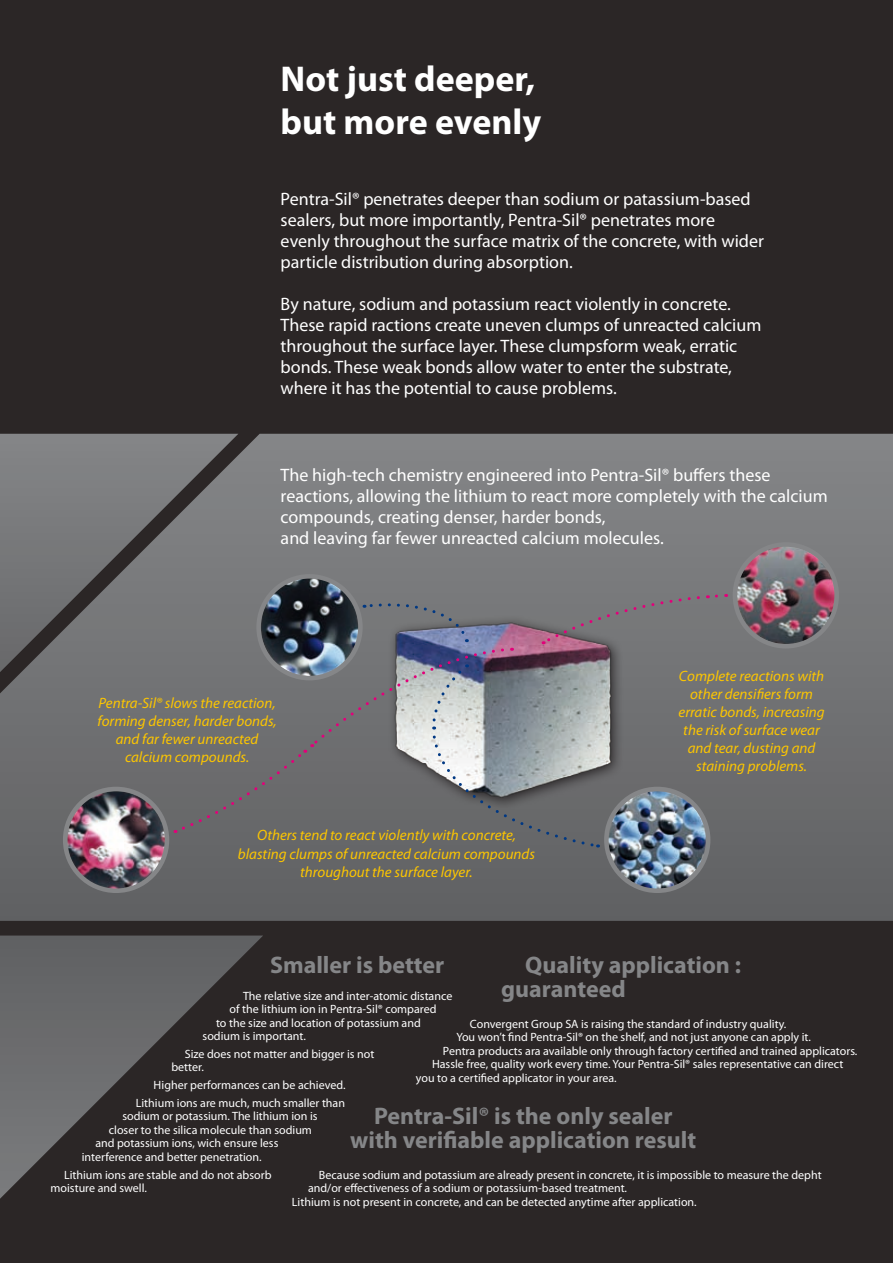
<style>
.page{position:relative;width:893px;height:1263px;background:#2b2626}
.page>*{position:absolute;margin:0;border:0;box-sizing:border-box;transform-origin:0 0}
.t1{font:700 36px/43.2px "Myriad Pro";color:#fff}
.t2{font:700 24px/24px "Myriad Pro";color:#858688}
.t3{font:18px/21px "Myriad Pro";color:#fff}
.t4{font:italic 15px/18px "Myriad Pro";color:#fdc600;text-align:center}
.t5{font:12px/13.5px "Myriad Pro";color:#fff}
</style>
<div class="page">
<svg style="left:0;top:434px;width:893px;height:487px;background:#727375"></svg>
<svg style="left:0;top:935px;width:263px;height:264px"></svg>
<img style="left:606px;top:789px;width:102px;height:102px;border-radius:51px">
<img style="left:65px;top:789px;width:102px;height:102px;border-radius:51px">
<div style="left:63px;top:787px;width:106px;height:106px;border:4px solid #858688;border-radius:50%"></div>
<img style="left:735px;top:544px;width:102px;height:102px;border-radius:51px">
<div style="left:733px;top:542px;width:106px;height:106px;border:4px solid #858688;border-radius:50%"></div>
<img style="left:259px;top:576px;width:101px;height:102px;border-radius:51px">
<svg style="left:175px;top:593px;width:545px;height:256px;background:#78797e"></svg>
<h1 class="t1" style="left:281px;top:56px;width:262px">Not just deeper, but more evenly</h1>
<h3 class="t3" style="left:281px;top:188px;width:485px">Pentra-Sil® penetrates deeper than sodium or patassium-based sealers, but more importantly, Pentra-Sil® penetrates more evenly throughout the surface matrix of the concrete, with wider particle distribution during absorption.</h3>
<p class="t3" style="left:281px;top:293px;width:482px">By nature, sodium and potassium react violently in concrete.<br>These rapid ractions create uneven clumps of unreacted calcium throughout the surface layer. These clumpsform weak, erratic bonds. These weak bonds allow water to enter the substrate, where it has the potential to cause problems.</p>
<p class="t3" style="left:281px;top:464px;width:549px">The high-tech chemistry engineered into Pentra-Sil® buffers these reactions, allowing the lithium to react more completely with the calcium compounds, creating denser, harder bonds,<br>and leaving far fewer unreacted calcium molecules.</p>
<p class="t4" style="left:98px;top:694px;width:181px">Pentra-Sil® slows the reaction, forming denser, harder bonds, and far fewer unreacted calcium compounds.</p>
<p class="t4" style="left:238px;top:826px;width:299px">Others tend to react violently with concrete, blasting clumps of unreacted calcium compounds throughout the surface layer.</p>
<p class="t4" style="left:678px;top:667px;width:148px">Complete reactions with other densifiers form erratic bonds, increasing the risk of surface wear and tear, dusting and staining problems.</p>
<h2 class="t2" style="left:270px;top:952px;width:176px">Smaller is better</h2>
<p class="t5" style="left:243px;top:989px;width:211px">The relative size and inter-atomic distance</p>
<p class="t5" style="left:230px;top:1002px;width:208px">of the lithium ion in Pentra-Sil® compared</p>
<p class="t5" style="left:216px;top:1016px;width:206px">to the size and location of potassium and</p>
<p class="t5" style="left:203px;top:1029px;width:105px">sodium is important.</p>
<p class="t5" style="left:171px;top:1047px;width:204px;text-indent:14px">Size does not matter and bigger is not better.</p>
<p class="t5" style="left:136px;top:1076px;width:211px;line-height:17.7px;text-align:right">Higher performances can be achieved.<br>Lithium ions are much, much smaller than</p>
<p class="t5" style="left:122px;top:1109px;width:197px">sodium or potassium. The lithium ion is</p>
<p class="t5" style="left:109px;top:1123px;width:205px">closer to the silica molecule than sodium</p>
<p class="t5" style="left:95px;top:1136px;width:185px">and potassium ions, wich ensure less</p>
<p class="t5" style="left:82px;top:1150px;width:181px">interference and better penetration.</p>
<p class="t5" style="left:51px;top:1168px;width:222px;text-indent:14px">Lithium ions are stable and do not absorb moisture and swell.</p>
<h2 class="t2" style="left:501px;top:952px;width:241px;text-indent:24px">Quality application : guaranteed</h2>
<p class="t5" style="left:470px;top:1017px;width:318px">Convergent Group SA is raising the standard of industry quality.</p>
<p class="t5" style="left:456px;top:1030px;width:356px">You won’t find Pentra-Sil® on the shelf, and not just anyone can apply it.</p>
<p class="t5" style="left:443px;top:1044px;width:416px">Pentra products ara available only through factory certified and trained applicators.</p>
<p class="t5" style="left:432px;top:1057px;width:413px">Hassle free, quality work every time. Your Pentra-Sil® sales representative can direct</p>
<p class="t5" style="left:416px;top:1071px;width:202px">you to a certified applicator in your area.</p>
<h2 class="t2" style="left:350px;top:1103px;width:348px;text-align:center">Pentra-Sil® is the only sealer with verifiable application result</h2>
<p class="t5" style="left:319px;top:1168px;width:504px">Because sodium and potassium are already present in concrete, it is impossible to measure the depht</p>
<p class="t5" style="left:308px;top:1181px;width:321px">and/or effectiveness of a sodium or potassium-based treatment.</p>
<p class="t5" style="left:292px;top:1195px;width:406px">Lithium is not present in concrete, and can be detected anytime after application.</p>
</div>
